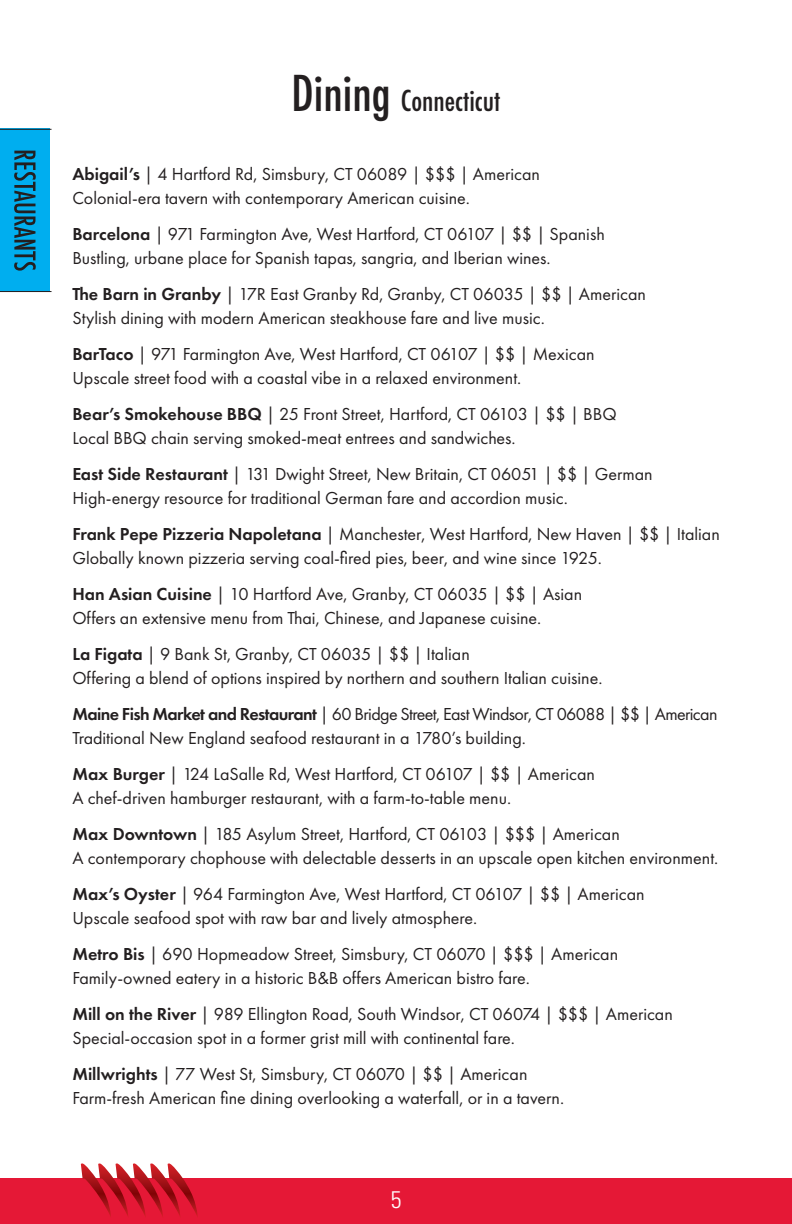
<style>
.page{position:relative;width:792px;height:1224px;background:#fff}
.page>*{position:absolute;margin:0;border:0;box-sizing:border-box;transform-origin:0 0}
.t1{font:500 condensed 28px "Futura";color:#231f20}
.t2{font:300 condensed 24px "Univers";color:#fff}
.t3{font:18px/24px "Futura PT";color:#231f20}
.s1{font-size:48px}
.s2{font-weight:600}
</style>
<div class="page">
<div style="left:0;top:1178px;width:792px;height:46px;background:#e51836"></div>
<svg style="left:81px;top:1163px;width:117px;height:53px"></svg>
<div style="left:0;top:128px;width:50px;height:164px;background:#00aeef"></div>
<svg style="left:14px;top:151px;width:22px;height:120px"></svg>
<hr style="left:0;top:291px;width:52px;height:1px;background:#231f20">
<hr style="left:0;top:129px;width:52px;height:1px;background:#231f20">
<h1 class="t1" style="left:291px;top:83px;width:211px"><span class="s1">Dining</span> Connecticut</h1>
<p class="t3" style="left:72px;top:162px;width:469px"><span class="s2">Abigail’s</span> | 4 Hartford Rd, Simsbury, CT 06089 | $$$ | American<br>Colonial-era tavern with contemporary American cuisine.</p>
<p class="t3" style="left:72px;top:222px;width:534px"><span class="s2">Barcelona</span> | 971 Farmington Ave, West Hartford, CT 06107 | $$ | Spanish<br>Bustling, urbane place for Spanish tapas, sangria, and Iberian wines.</p>
<p class="t3" style="left:72px;top:282px;width:575px"><span class="s2">The Barn in Granby</span> | 17R East Granby Rd, Granby, CT 06035 | $$ | American<br>Stylish dining with modern American steakhouse fare and live music.</p>
<p class="t3" style="left:72px;top:342px;width:524px"><span class="s2">BarTaco</span> | 971 Farmington Ave, West Hartford, CT 06107 | $$ | Mexican<br>Upscale street food with a coastal vibe in a relaxed environment.</p>
<p class="t3" style="left:72px;top:402px;width:546px"><span class="s2">Bear’s Smokehouse BBQ</span> | 25 Front Street, Hartford, CT 06103 | $$ | BBQ<br>Local BBQ chain serving smoked-meat entrees and sandwiches.</p>
<p class="t3" style="left:72px;top:462px;width:582px"><span class="s2">East Side Restaurant</span> | 131 Dwight Street, New Britain, CT 06051 | $$ | German<br>High-energy resource for traditional German fare and accordion music.</p>
<p class="t3" style="left:72px;top:522px;width:649px"><span class="s2">Frank Pepe Pizzeria Napoletana</span> | Manchester, West Hartford, New Haven | $$ | Italian<br>Globally known pizzeria serving coal-fired pies, beer, and wine since 1925.</p>
<p class="t3" style="left:72px;top:582px;width:511px"><span class="s2">Han Asian Cuisine</span> | 10 Hartford Ave, Granby, CT 06035 | $$ | Asian<br>Offers an extensive menu from Thai, Chinese, and Japanese cuisine.</p>
<p class="t3" style="left:72px;top:642px;width:532px"><span class="s2">La Figata</span> | 9 Bank St, Granby, CT 06035 | $$ | Italian<br>Offering a blend of options inspired by northern and southern Italian cuisine.</p>
<p class="t3" style="left:72px;top:702px;width:647px"><span class="s2">Maine Fish Market and Restaurant</span> | 60 Bridge Street, East Windsor, CT 06088 | $$ | American<br>Traditional New England seafood restaurant in a 1780’s building.</p>
<p class="t3" style="left:72px;top:762px;width:524px"><span class="s2">Max Burger</span> | 124 LaSalle Rd, West Hartford, CT 06107 | $$ | American<br>A chef-driven hamburger restaurant, with a farm-to-table menu.</p>
<p class="t3" style="left:72px;top:822px;width:647px"><span class="s2">Max Downtown</span> | 185 Asylum Street, Hartford, CT 06103 | $$$ | American<br>A contemporary chophouse with delectable desserts in an upscale open kitchen environment.</p>
<p class="t3" style="left:72px;top:882px;width:574px"><span class="s2">Max’s Oyster</span> | 964 Farmington Ave, West Hartford, CT 06107 | $$ | American<br>Upscale seafood spot with raw bar and lively atmosphere.</p>
<p class="t3" style="left:72px;top:942px;width:547px"><span class="s2">Metro Bis</span> | 690 Hopmeadow Street, Simsbury, CT 06070 | $$$ | American<br>Family-owned eatery in a historic B&amp;B offers American bistro fare.</p>
<p class="t3" style="left:72px;top:1002px;width:602px"><span class="s2">Mill on the River</span> | 989 Ellington Road, South Windsor, CT 06074 | $$$ | American<br>Special-occasion spot in a former grist mill with continental fare.</p>
<p class="t3" style="left:72px;top:1062px;width:493px"><span class="s2">Millwrights</span> | 77 West St, Simsbury, CT 06070 | $$ | American<br>Farm-fresh American fine dining overlooking a waterfall, or in a tavern.</p>
<h2 class="t2" style="left:391px;top:1185px;width:12px">5</h2>
</div>
